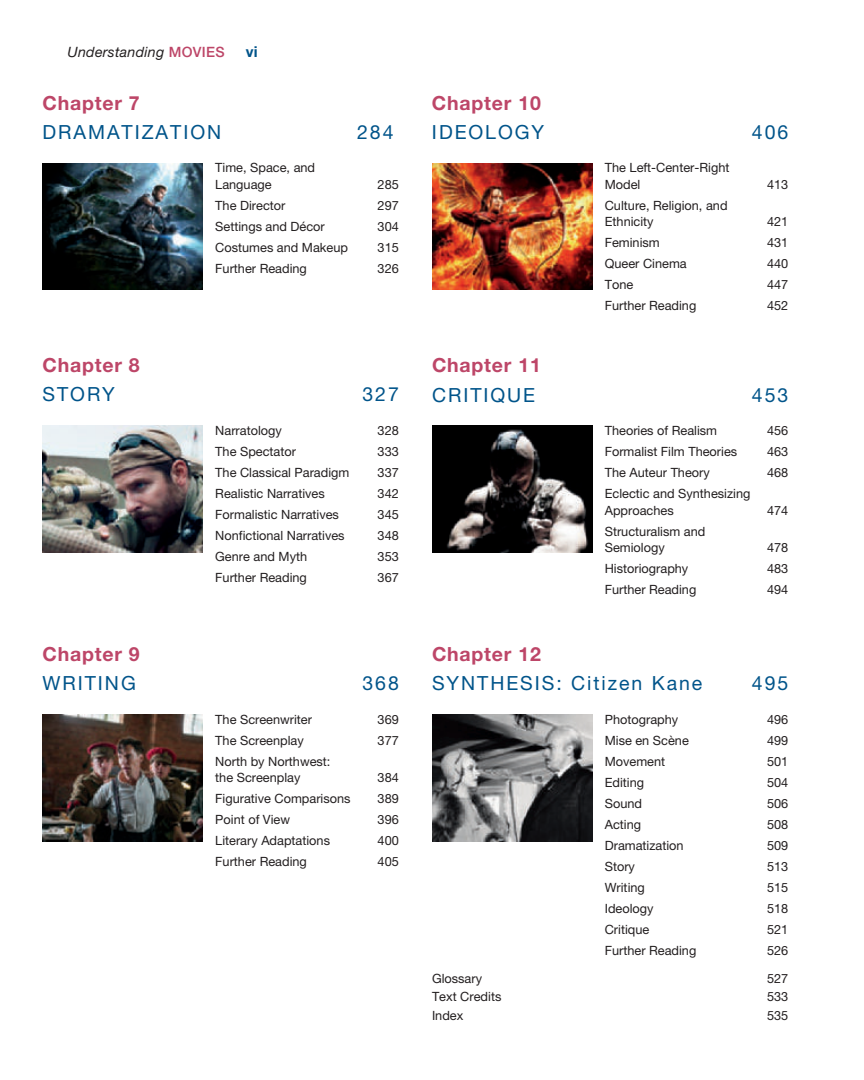
<style>
.page{position:relative;width:864px;height:1080px;background:#fff}
.page>*{position:absolute;margin:0;border:0;box-sizing:border-box;transform-origin:0 0}
.t1{font:19.5px "Helvetica Neue LTW1 G";letter-spacing:.1em;color:#01548a}
.t2{font:700 19.5px "Helvetica Neue LTW1 G";letter-spacing:.04em;color:#bd4668}
.t3{font:700 15px "Helvetica Neue LTW1 G";color:#01548a}
.t4{font:italic 14.25px "Helvetica Neue LTW1 G";letter-spacing:.02em;color:#231f20}
.t5{font:12.75px/16.5px "Helvetica Neue LTW1 G";color:#231f20}
.s1{font-weight:500;font-style:normal;color:#bd4668}
</style>
<div class="page">
<img style="left:43px;top:163px;width:160px;height:127px">
<img style="left:43px;top:426px;width:160px;height:126px">
<img style="left:43px;top:715px;width:160px;height:126px">
<img style="left:432px;top:163px;width:160px;height:127px">
<img style="left:432px;top:426px;width:160px;height:127px">
<img style="left:432px;top:715px;width:160px;height:126px">
<p class="t4" style="left:68px;top:47px;width:159px">Understanding <span class="s1">MOVIES</span></p>
<p class="t3" style="left:246px;top:46px;width:13px">vi</p>
<h1 class="t2" style="left:43px;top:96px;width:99px">Chapter 7</h1>
<h1 class="t1" style="left:43px;top:125px;width:180px">DRAMATIZATION</h1>
<h1 class="t1" style="left:357px;top:125px;width:38px">284</h1>
<p class="t5" style="left:215px;top:161px;width:101px">Time, Space, and<br>Language</p>
<p class="t5" style="left:378px;top:177px;width:23px">285</p>
<p class="t5" style="left:215px;top:198px;width:72px">The Director</p>
<p class="t5" style="left:378px;top:198px;width:23px">297</p>
<p class="t5" style="left:215px;top:219px;width:111px">Settings and Décor</p>
<p class="t5" style="left:378px;top:219px;width:23px">304</p>
<p class="t5" style="left:215px;top:240px;width:134px">Costumes and Makeup</p>
<p class="t5" style="left:378px;top:240px;width:23px">315</p>
<p class="t5" style="left:215px;top:261px;width:93px">Further Reading</p>
<p class="t5" style="left:378px;top:261px;width:23px">326</p>
<h1 class="t2" style="left:43px;top:358px;width:99px">Chapter 8</h1>
<h1 class="t1" style="left:43px;top:387px;width:74px">STORY</h1>
<h1 class="t1" style="left:362px;top:387px;width:38px">327</h1>
<p class="t5" style="left:215px;top:423px;width:68px">Narratology</p>
<p class="t5" style="left:378px;top:423px;width:23px">328</p>
<p class="t5" style="left:215px;top:444px;width:82px">The Spectator</p>
<p class="t5" style="left:378px;top:444px;width:23px">333</p>
<p class="t5" style="left:215px;top:465px;width:136px">The Classical Paradigm</p>
<p class="t5" style="left:378px;top:465px;width:23px">337</p>
<p class="t5" style="left:215px;top:486px;width:111px">Realistic Narratives</p>
<p class="t5" style="left:378px;top:486px;width:23px">342</p>
<p class="t5" style="left:215px;top:507px;width:125px">Formalistic Narratives</p>
<p class="t5" style="left:378px;top:507px;width:23px">345</p>
<p class="t5" style="left:215px;top:528px;width:131px">Nonfictional Narratives</p>
<p class="t5" style="left:378px;top:528px;width:23px">348</p>
<p class="t5" style="left:215px;top:549px;width:93px">Genre and Myth</p>
<p class="t5" style="left:378px;top:549px;width:23px">353</p>
<p class="t5" style="left:215px;top:570px;width:93px">Further Reading</p>
<p class="t5" style="left:378px;top:570px;width:23px">367</p>
<h1 class="t2" style="left:43px;top:647px;width:99px">Chapter 9</h1>
<h1 class="t1" style="left:43px;top:676px;width:95px">WRITING</h1>
<h1 class="t1" style="left:362px;top:676px;width:38px">368</h1>
<p class="t5" style="left:215px;top:712px;width:98px">The Screenwriter</p>
<p class="t5" style="left:378px;top:712px;width:23px">369</p>
<p class="t5" style="left:215px;top:733px;width:90px">The Screenplay</p>
<p class="t5" style="left:378px;top:733px;width:23px">377</p>
<p class="t5" style="left:215px;top:754px;width:117px">North by Northwest: the Screenplay</p>
<p class="t5" style="left:378px;top:771px;width:23px">384</p>
<p class="t5" style="left:215px;top:792px;width:137px">Figurative Comparisons</p>
<p class="t5" style="left:378px;top:792px;width:23px">389</p>
<p class="t5" style="left:215px;top:813px;width:76px">Point of View</p>
<p class="t5" style="left:378px;top:813px;width:23px">396</p>
<p class="t5" style="left:215px;top:834px;width:116px">Literary Adaptations</p>
<p class="t5" style="left:378px;top:834px;width:23px">400</p>
<p class="t5" style="left:215px;top:855px;width:93px">Further Reading</p>
<p class="t5" style="left:378px;top:855px;width:23px">405</p>
<h1 class="t2" style="left:432px;top:96px;width:110px">Chapter 10</h1>
<h1 class="t1" style="left:432px;top:125px;width:114px">IDEOLOGY</h1>
<h1 class="t1" style="left:752px;top:125px;width:38px">406</h1>
<p class="t5" style="left:605px;top:161px;width:126px">The Left-Center-Right<br>Model</p>
<p class="t5" style="left:767px;top:177px;width:23px">413</p>
<p class="t5" style="left:605px;top:198px;width:124px">Culture, Religion, and<br>Ethnicity</p>
<p class="t5" style="left:767px;top:215px;width:23px">421</p>
<p class="t5" style="left:605px;top:236px;width:57px">Feminism</p>
<p class="t5" style="left:767px;top:236px;width:23px">431</p>
<p class="t5" style="left:605px;top:257px;width:83px">Queer Cinema</p>
<p class="t5" style="left:767px;top:257px;width:23px">440</p>
<p class="t5" style="left:605px;top:278px;width:30px">Tone</p>
<p class="t5" style="left:767px;top:278px;width:23px">447</p>
<p class="t5" style="left:605px;top:299px;width:93px">Further Reading</p>
<p class="t5" style="left:767px;top:299px;width:23px">452</p>
<h1 class="t2" style="left:432px;top:358px;width:110px">Chapter 11</h1>
<h1 class="t1" style="left:432px;top:388px;width:105px">CRITIQUE</h1>
<h1 class="t1" style="left:752px;top:388px;width:38px">453</h1>
<p class="t5" style="left:605px;top:424px;width:114px">Theories of Realism</p>
<p class="t5" style="left:767px;top:424px;width:23px">456</p>
<p class="t5" style="left:605px;top:445px;width:134px">Formalist Film Theories</p>
<p class="t5" style="left:767px;top:445px;width:23px">463</p>
<p class="t5" style="left:605px;top:466px;width:107px">The Auteur Theory</p>
<p class="t5" style="left:767px;top:466px;width:23px">468</p>
<p class="t5" style="left:605px;top:487px;width:147px">Eclectic and Synthesizing<br>Approaches</p>
<p class="t5" style="left:767px;top:503px;width:23px">474</p>
<p class="t5" style="left:605px;top:524px;width:102px">Structuralism and<br>Semiology</p>
<p class="t5" style="left:767px;top:541px;width:23px">478</p>
<p class="t5" style="left:605px;top:562px;width:85px">Historiography</p>
<p class="t5" style="left:767px;top:562px;width:23px">483</p>
<p class="t5" style="left:605px;top:583px;width:93px">Further Reading</p>
<p class="t5" style="left:767px;top:583px;width:23px">494</p>
<h1 class="t2" style="left:432px;top:647px;width:110px">Chapter 12</h1>
<h1 class="t1" style="left:432px;top:676px;width:272px">SYNTHESIS: Citizen Kane</h1>
<h1 class="t1" style="left:752px;top:676px;width:38px">495</h1>
<p class="t5" style="left:605px;top:712px;width:75px">Photography</p>
<p class="t5" style="left:767px;top:712px;width:23px">496</p>
<p class="t5" style="left:605px;top:733px;width:86px">Mise en Scène</p>
<p class="t5" style="left:767px;top:733px;width:23px">499</p>
<p class="t5" style="left:605px;top:754px;width:62px">Movement</p>
<p class="t5" style="left:767px;top:754px;width:23px">501</p>
<p class="t5" style="left:605px;top:775px;width:41px">Editing</p>
<p class="t5" style="left:767px;top:775px;width:23px">504</p>
<p class="t5" style="left:605px;top:796px;width:39px">Sound</p>
<p class="t5" style="left:767px;top:796px;width:23px">506</p>
<p class="t5" style="left:605px;top:817px;width:38px">Acting</p>
<p class="t5" style="left:767px;top:817px;width:23px">508</p>
<p class="t5" style="left:605px;top:838px;width:80px">Dramatization</p>
<p class="t5" style="left:767px;top:838px;width:23px">509</p>
<p class="t5" style="left:605px;top:859px;width:32px">Story</p>
<p class="t5" style="left:767px;top:859px;width:23px">513</p>
<p class="t5" style="left:605px;top:880px;width:42px">Writing</p>
<p class="t5" style="left:767px;top:880px;width:23px">515</p>
<p class="t5" style="left:605px;top:901px;width:50px">Ideology</p>
<p class="t5" style="left:767px;top:901px;width:23px">518</p>
<p class="t5" style="left:605px;top:922px;width:46px">Critique</p>
<p class="t5" style="left:767px;top:922px;width:23px">521</p>
<p class="t5" style="left:605px;top:943px;width:93px">Further Reading</p>
<p class="t5" style="left:767px;top:943px;width:23px">526</p>
<p class="t5" style="left:432px;top:972px;width:52px">Glossary</p>
<p class="t5" style="left:767px;top:972px;width:23px">527</p>
<p class="t5" style="left:432px;top:990px;width:71px">Text Credits</p>
<p class="t5" style="left:767px;top:990px;width:23px">533</p>
<p class="t5" style="left:432px;top:1008px;width:33px">Index</p>
<p class="t5" style="left:767px;top:1008px;width:23px">535</p>
</div>
